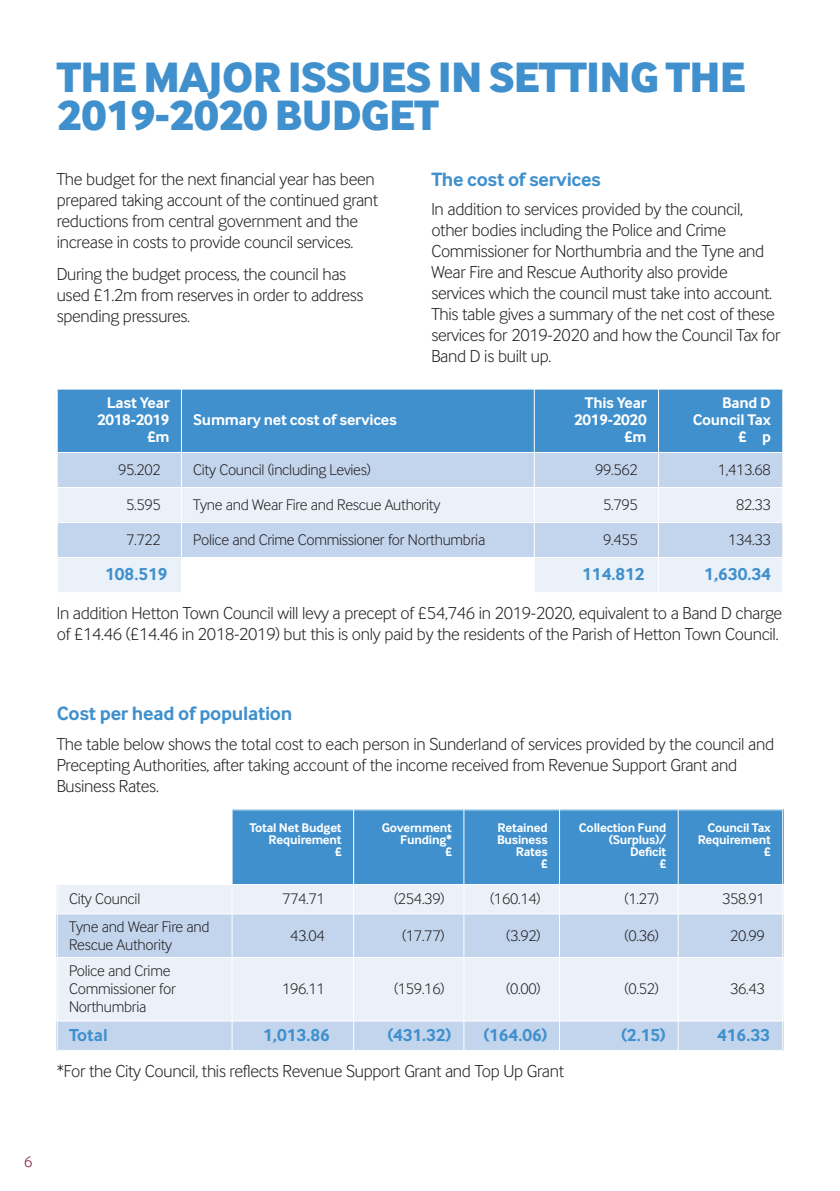
<style>
.page{position:relative;width:840px;height:1191px;background:#fff}
.page>*{position:absolute;margin:0;border:0;box-sizing:border-box;transform-origin:0 0}
.t1{font:700 44px/38px "Inter Face Da Ma Lt";letter-spacing:-.015em;color:#3f90cd}
.t2{font:700 20px "Inter Face Da Ma";letter-spacing:-.015em;color:#3f90cd}
.t3{font:18px/21px "Inter Face Da Ma Lt";letter-spacing:-.015em;color:#231f20}
.t4{font:700 18px "Inter Face Da Ma";color:#3f90cd}
.t5{font:16px/18px "Inter Face Da Ma Lt";letter-spacing:-.015em;color:#231f20}
.t6{font:700 16px/17px "Inter Face Da Ma";letter-spacing:-.015em;color:#fff;text-align:right}
.t7{font:16px "Inter Face Da Ma Lt";color:#830a2b}
.t8{font:700 13px/12px "Inter Face Da Ma";letter-spacing:-.015em;color:#fff;text-align:right}
</style>
<div class="page">
<div style="left:57px;top:388px;width:124px;height:64px;background:#3f90cd"></div>
<div style="left:181px;top:388px;width:353px;height:64px;background:#3f90cd"></div>
<div style="left:534px;top:388px;width:124px;height:64px;background:#3f90cd"></div>
<div style="left:658px;top:388px;width:124px;height:64px;background:#3f90cd"></div>
<div style="left:57px;top:452px;width:124px;height:35px;background:#c3d5ed"></div>
<div style="left:181px;top:452px;width:353px;height:35px;background:#c3d5ed"></div>
<div style="left:534px;top:452px;width:124px;height:35px;background:#c3d5ed"></div>
<div style="left:658px;top:452px;width:124px;height:35px;background:#c3d5ed"></div>
<div style="left:57px;top:487px;width:124px;height:35px;background:#eaf1f9"></div>
<div style="left:181px;top:487px;width:353px;height:35px;background:#eaf1f9"></div>
<div style="left:534px;top:487px;width:124px;height:35px;background:#eaf1f9"></div>
<div style="left:658px;top:487px;width:124px;height:35px;background:#eaf1f9"></div>
<div style="left:57px;top:522px;width:124px;height:35px;background:#c3d5ed"></div>
<div style="left:181px;top:522px;width:353px;height:35px;background:#c3d5ed"></div>
<div style="left:534px;top:522px;width:124px;height:35px;background:#c3d5ed"></div>
<div style="left:658px;top:522px;width:124px;height:35px;background:#c3d5ed"></div>
<div style="left:57px;top:557px;width:124px;height:36px;background:#eaf1f9"></div>
<div style="left:534px;top:557px;width:124px;height:36px;background:#eaf1f9"></div>
<div style="left:658px;top:557px;width:124px;height:36px;background:#eaf1f9"></div>
<hr style="left:57px;top:388px;width:1px;height:205px;background:#fff">
<hr style="left:181px;top:388px;width:1px;height:205px;background:#fff">
<hr style="left:533px;top:388px;width:1px;height:205px;background:#fff">
<hr style="left:657px;top:388px;width:1px;height:205px;background:#fff">
<hr style="left:781px;top:388px;width:1px;height:205px;background:#fff">
<hr style="left:57px;top:388px;width:725px;height:1px;background:#fff">
<hr style="left:57px;top:452px;width:725px;height:1px;background:#fff">
<hr style="left:57px;top:487px;width:725px;height:1px;background:#fff">
<hr style="left:57px;top:522px;width:725px;height:1px;background:#fff">
<hr style="left:57px;top:557px;width:725px;height:1px;background:#fff">
<hr style="left:57px;top:592px;width:725px;height:1px;background:#fff">
<div style="left:232px;top:809px;width:121px;height:75px;background:#3f90cd"></div>
<div style="left:353px;top:809px;width:110px;height:75px;background:#3f90cd"></div>
<div style="left:463px;top:809px;width:96px;height:75px;background:#3f90cd"></div>
<div style="left:559px;top:809px;width:118px;height:75px;background:#3f90cd"></div>
<div style="left:677px;top:809px;width:105px;height:75px;background:#3f90cd"></div>
<div style="left:57px;top:884px;width:175px;height:30px;background:#eaf1f9"></div>
<div style="left:232px;top:884px;width:121px;height:30px;background:#eaf1f9"></div>
<div style="left:353px;top:884px;width:110px;height:30px;background:#eaf1f9"></div>
<div style="left:463px;top:884px;width:96px;height:30px;background:#eaf1f9"></div>
<div style="left:559px;top:884px;width:118px;height:30px;background:#eaf1f9"></div>
<div style="left:677px;top:884px;width:105px;height:30px;background:#eaf1f9"></div>
<div style="left:57px;top:914px;width:175px;height:43px;background:#c3d5ed"></div>
<div style="left:232px;top:914px;width:121px;height:43px;background:#c3d5ed"></div>
<div style="left:353px;top:914px;width:110px;height:43px;background:#c3d5ed"></div>
<div style="left:463px;top:914px;width:96px;height:43px;background:#c3d5ed"></div>
<div style="left:559px;top:914px;width:118px;height:43px;background:#c3d5ed"></div>
<div style="left:677px;top:914px;width:105px;height:43px;background:#c3d5ed"></div>
<div style="left:57px;top:957px;width:175px;height:64px;background:#eaf1f9"></div>
<div style="left:232px;top:957px;width:121px;height:64px;background:#eaf1f9"></div>
<div style="left:353px;top:957px;width:110px;height:64px;background:#eaf1f9"></div>
<div style="left:463px;top:957px;width:96px;height:64px;background:#eaf1f9"></div>
<div style="left:559px;top:957px;width:118px;height:64px;background:#eaf1f9"></div>
<div style="left:677px;top:957px;width:105px;height:64px;background:#eaf1f9"></div>
<div style="left:57px;top:1021px;width:175px;height:30px;background:#c3d5ed"></div>
<div style="left:232px;top:1021px;width:121px;height:30px;background:#c3d5ed"></div>
<div style="left:353px;top:1021px;width:110px;height:30px;background:#c3d5ed"></div>
<div style="left:463px;top:1021px;width:96px;height:30px;background:#c3d5ed"></div>
<div style="left:559px;top:1021px;width:118px;height:30px;background:#c3d5ed"></div>
<div style="left:677px;top:1021px;width:105px;height:30px;background:#c3d5ed"></div>
<hr style="left:57px;top:809px;width:1px;height:242px;background:#fff">
<hr style="left:231px;top:809px;width:1px;height:242px;background:#fff">
<hr style="left:353px;top:809px;width:1px;height:242px;background:#fff">
<hr style="left:463px;top:809px;width:1px;height:242px;background:#fff">
<hr style="left:558px;top:809px;width:1px;height:242px;background:#fff">
<hr style="left:677px;top:809px;width:1px;height:242px;background:#fff">
<hr style="left:781px;top:809px;width:1px;height:242px;background:#fff">
<hr style="left:57px;top:809px;width:725px;height:1px;background:#fff">
<hr style="left:57px;top:884px;width:725px;height:1px;background:#fff">
<hr style="left:57px;top:913px;width:725px;height:1px;background:#fff">
<hr style="left:57px;top:957px;width:725px;height:1px;background:#fff">
<hr style="left:57px;top:1020px;width:725px;height:1px;background:#fff">
<hr style="left:57px;top:1050px;width:725px;height:1px;background:#fff">
<h1 class="t1" style="left:57px;top:63px;width:690px">THE MAJOR ISSUES IN SETTING THE<br>2019-2020 BUDGET</h1>
<p class="t3" style="left:57px;top:170px;width:323px">The budget for the next financial year has been prepared taking account of the continued grant reductions from central government and the increase in costs to provide council services.</p>
<p class="t3" style="left:57px;top:265px;width:308px">During the budget process, the council has used £1.2m from reserves in order to address spending pressures.</p>
<p class="t6" style="left:97px;top:396px;width:74px">Last Year<br>2018-2019 £m</p>
<p class="t6" style="left:193px;top:413px;width:205px">Summary net cost of services</p>
<p class="t2" style="left:431px;top:172px;width:171px">The cost of services</p>
<p class="t3" style="left:431px;top:201px;width:350px">In addition to services provided by the council, other bodies including the Police and Crime Commissioner for Northumbria and the Tyne and Wear Fire and Rescue Authority also provide services which the council must take into account.<br>This table gives a summary of the net cost of these services for 2019-2020 and how the Council Tax for Band D is built up.</p>
<p class="t6" style="left:573px;top:396px;width:74px">This Year<br>2019-2020 £m</p>
<p class="t6" style="left:692px;top:396px;width:80px">Band D<br>Council Tax £ p</p>
<p class="t5" style="left:118px;top:462px;width:44px">95.202</p>
<p class="t5" style="left:193px;top:462px;width:179px">City Council (including Levies)</p>
<p class="t5" style="left:594px;top:462px;width:44px">99.562</p>
<p class="t5" style="left:717px;top:462px;width:55px">1,413.68</p>
<p class="t5" style="left:126px;top:497px;width:36px">5.595</p>
<p class="t5" style="left:193px;top:497px;width:248px">Tyne and Wear Fire and Rescue Authority</p>
<p class="t5" style="left:602px;top:497px;width:36px">5.795</p>
<p class="t5" style="left:735px;top:497px;width:36px">82.33</p>
<p class="t5" style="left:126px;top:532px;width:36px">7.722</p>
<p class="t5" style="left:193px;top:532px;width:293px">Police and Crime Commissioner for Northumbria</p>
<p class="t5" style="left:602px;top:532px;width:36px">9.455</p>
<p class="t5" style="left:727px;top:532px;width:44px">134.33</p>
<p class="t4" style="left:105px;top:568px;width:64px">108.519</p>
<p class="t4" style="left:582px;top:568px;width:64px">114.812</p>
<p class="t4" style="left:704px;top:568px;width:68px">1,630.34</p>
<p class="t3" style="left:57px;top:604px;width:726px">In addition Hetton Town Council will levy a precept of £54,746 in 2019-2020, equivalent to a Band D charge of £14.46 (£14.46 in 2018-2019) but this is only paid by the residents of the Parish of Hetton Town Council.</p>
<p class="t2" style="left:57px;top:707px;width:237px">Cost per head of population</p>
<p class="t3" style="left:57px;top:735px;width:718px">The table below shows the total cost to each person in Sunderland of services provided by the council and<br>Precepting Authorities, after taking account of the income received from Revenue Support Grant and<br>Business Rates.</p>
<p class="t8" style="left:249px;top:823px;width:94px">Total Net Budget<br>Requirement<br>£</p>
<p class="t8" style="left:381px;top:823px;width:72px">Government<br>Funding*<br>£</p>
<p class="t8" style="left:496px;top:823px;width:52px">Retained<br>Business<br>Rates<br>£</p>
<p class="t8" style="left:578px;top:823px;width:89px">Collection Fund (Surplus)/<br>Deficit<br>£</p>
<p class="t8" style="left:697px;top:823px;width:75px">Council Tax<br>Requirement £</p>
<p class="t5" style="left:69px;top:891px;width:73px">City Council</p>
<p class="t5" style="left:282px;top:891px;width:44px">774.71</p>
<p class="t5" style="left:394px;top:891px;width:52px">(254.39)</p>
<p class="t5" style="left:490px;top:891px;width:52px">(160.14)</p>
<p class="t5" style="left:624px;top:891px;width:36px">(1.27)</p>
<p class="t5" style="left:721px;top:891px;width:44px">358.91</p>
<p class="t5" style="left:69px;top:919px;width:142px">Tyne and Wear Fire and<br>Rescue Authority</p>
<p class="t5" style="left:290px;top:928px;width:36px">43.04</p>
<p class="t5" style="left:402px;top:928px;width:44px">(17.77)</p>
<p class="t5" style="left:506px;top:928px;width:36px">(3.92)</p>
<p class="t5" style="left:624px;top:928px;width:36px">(0.36)</p>
<p class="t5" style="left:729px;top:928px;width:36px">20.99</p>
<p class="t5" style="left:69px;top:963px;width:108px">Police and Crime<br>Commissioner for<br>Northumbria</p>
<p class="t5" style="left:282px;top:981px;width:44px">196.11</p>
<p class="t5" style="left:394px;top:981px;width:52px">(159.16)</p>
<p class="t5" style="left:506px;top:981px;width:36px">(0.00)</p>
<p class="t5" style="left:624px;top:981px;width:36px">(0.52)</p>
<p class="t5" style="left:729px;top:981px;width:36px">36.43</p>
<p class="t4" style="left:69px;top:1028px;width:40px">Total</p>
<p class="t4" style="left:263px;top:1028px;width:68px">1,013.86</p>
<p class="t4" style="left:387px;top:1028px;width:65px">(431.32)</p>
<p class="t4" style="left:483px;top:1028px;width:65px">(164.06)</p>
<p class="t4" style="left:621px;top:1028px;width:46px">(2.15)</p>
<p class="t4" style="left:716px;top:1028px;width:54px">416.33</p>
<p class="t3" style="left:57px;top:1062px;width:508px">*For the City Council, this reflects Revenue Support Grant and Top Up Grant</p>
<p class="t7" style="left:24px;top:1156px;width:10px">6</p>
</div>
